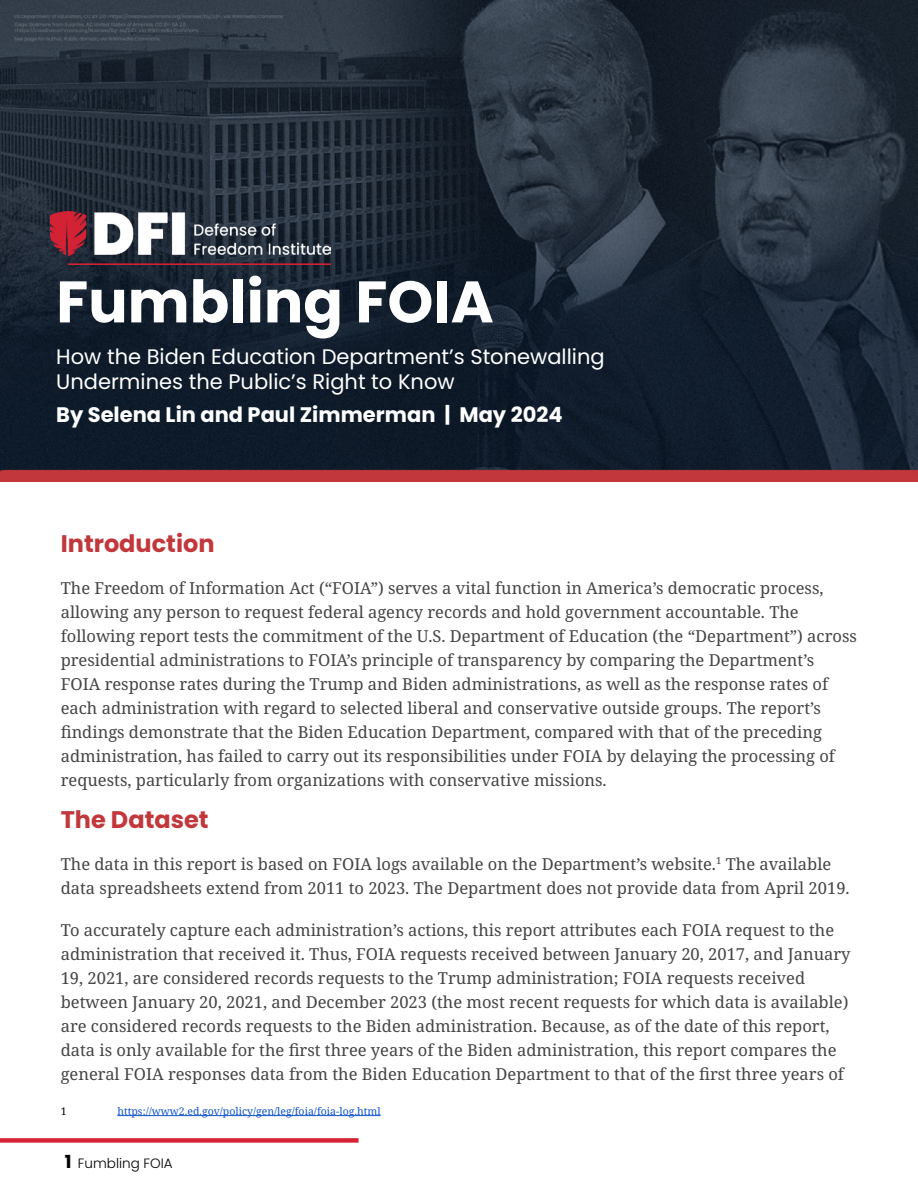
<style>
.page{position:relative;width:918px;height:1188px;background:#fff}
.page>*{position:absolute;margin:0;border:0;box-sizing:border-box;transform-origin:0 0}
.t1{font:700 58.5px "Poppins";color:#fff}
.t2{font:700 24px "Poppins";color:#c2373b}
.t3{font:21px/25.2px "Poppins";color:#fff}
.t4{font:700 21px "Poppins";color:#fff}
.t5{font:16.5px/24px "Noto Serif";color:#444}
.t6{font:300 13.5px "Poppins";color:#000}
.t7{font:10.5px "Noto Serif";color:#15c}
.t8{font:10.5px "Noto Serif";color:#000}
.s1{font-weight:700;font-size:18px}
</style>
<div class="page">
<img style="left:0;top:0;width:918px;height:482px">
<hr style="left:117px;top:1115px;width:264px;height:1px;background:#15c">
<div style="left:0;top:1138px;width:359px;height:5px;background:#d32334"></div>
<img style="left:51px;top:212px;width:279px;height:52px">
<h1 class="t1" style="left:56px;top:268px;width:439px">Fumbling FOIA</h1>
<p class="t3" style="left:56px;top:344px;width:550px">How the Biden Education Department’s Stonewalling<br>Undermines the Public’s Right to Know</p>
<p class="t4" style="left:56px;top:402px;width:508px">By Selena Lin and Paul Zimmerman | May 2024</p>
<h2 class="t2" style="left:61px;top:529px;width:155px">Introduction</h2>
<p class="t5" style="left:61px;top:576px;width:798px">The Freedom of Information Act (“FOIA”) serves a vital function in America’s democratic process, allowing any person to request federal agency records and hold government accountable. The following report tests the commitment of the U.S. Department of Education (the “Department”) across presidential administrations to FOIA’s principle of transparency by comparing the Department’s FOIA response rates during the Trump and Biden administrations, as well as the response rates of each administration with regard to selected liberal and conservative outside groups. The report’s findings demonstrate that the Biden Education Department, compared with that of the preceding administration, has failed to carry out its responsibilities under FOIA by delaying the processing of requests, particularly from organizations with conservative missions.</p>
<h2 class="t2" style="left:61px;top:805px;width:149px">The Dataset</h2>
<p class="t5" style="left:61px;top:852px;width:790px">The data in this report is based on FOIA logs available on the Department’s website.<sup>1</sup> The available data spreadsheets extend from 2011 to 2023. The Department does not provide data from April 2019.</p>
<p class="t5" style="left:61px;top:918px;width:791px">To accurately capture each administration’s actions, this report attributes each FOIA request to the administration that received it. Thus, FOIA requests received between January 20, 2017, and January 19, 2021, are considered records requests to the Trump administration; FOIA requests received between January 20, 2021, and December 2023 (the most recent requests for which data is available) are considered records requests to the Biden administration. Because, as of the date of this report, data is only available for the first three years of the Biden administration, this report compares the general FOIA responses data from the Biden Education Department to that of the first three years of</p>
<p class="t8" style="left:61px;top:1104px;width:7px">1</p>
<p class="t7" style="left:117px;top:1104px;width:265px">https://www2.ed.gov/policy/gen/leg/foia/foia-log.html</p>
<p class="t6" style="left:65px;top:1155px;width:109px"><span class="s1">1</span> Fumbling FOIA</p>
</div>
